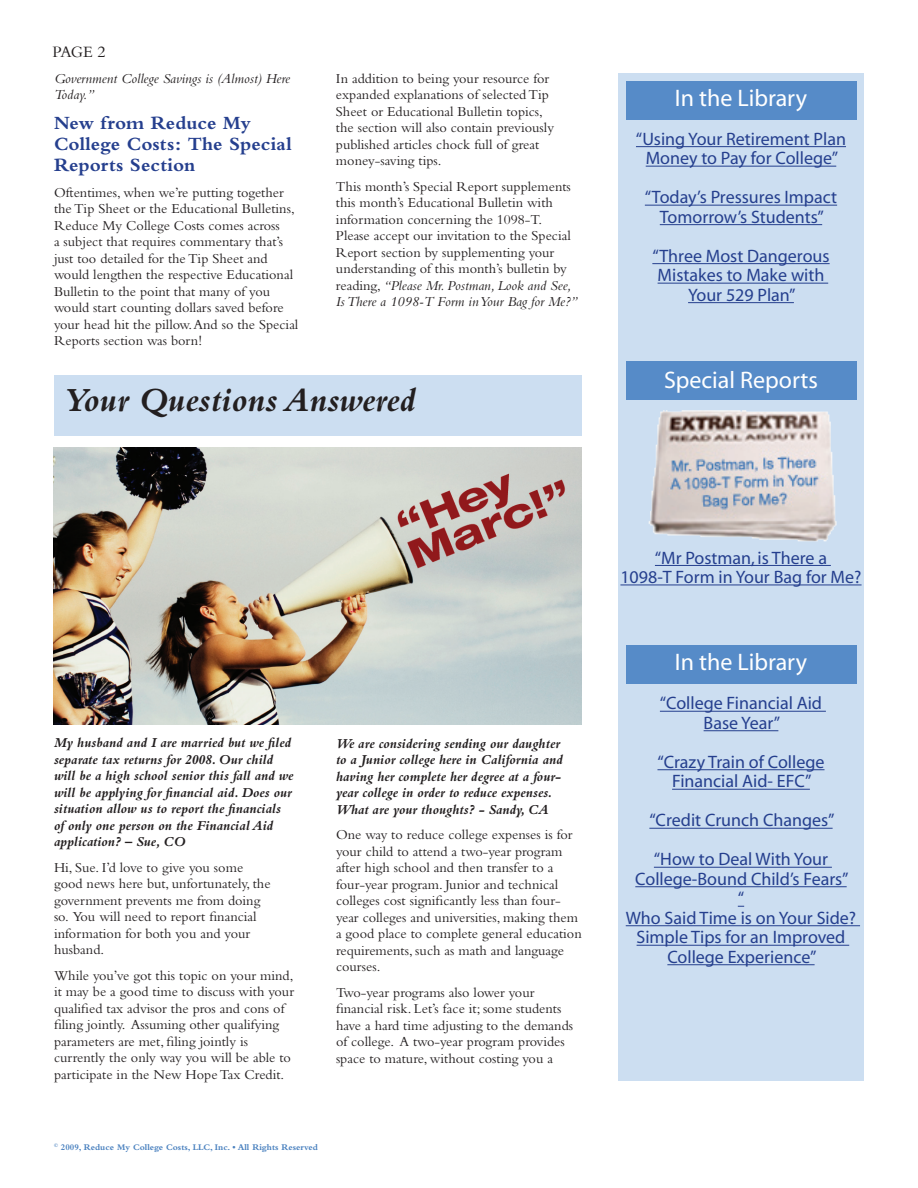
<style>
.page{position:relative;width:918px;height:1188px;background:#fff}
.page>*{position:absolute;margin:0;border:0;box-sizing:border-box;transform-origin:0 0}
.t1{font:italic 700 35.25px "Bembo";color:#231f20}
.t2{font:24px "Myriad";color:#fff}
.t3{font:700 19.5px/21px "Bembo";letter-spacing:.005em;color:#253f8e}
.t4{font:18px/19.5px "Myriad";color:#253f8e;text-align:center}
.t5{font:16.5px "Bembo";color:#231f20}
.t6{font:14.25px/16.5px "Bembo";color:#231f20}
.t7{font:italic 700 14.25px/16.5px "Bembo";color:#231f20}
.t8{font:italic 14.25px/16.5px "Bembo";color:#231f20}
.t9{font:700 9px "Bembo";color:#4a81bf}
.s1{font-style:italic}
</style>
<div class="page">
<div style="left:618px;top:74px;width:246px;height:1008px;background:#ccdef1"></div>
<div style="left:54px;top:375px;width:528px;height:61px;background:#ccdef1"></div>
<img style="left:53px;top:448px;width:529px;height:276px">
<div style="left:626px;top:81px;width:230px;height:38px;background:#568bc8"></div>
<div style="left:626px;top:646px;width:230px;height:38px;background:#568bc8"></div>
<div style="left:626px;top:362px;width:230px;height:38px;background:#568bc8"></div>
<hr style="left:636px;top:146px;width:210px;height:1px;background:#253f8e">
<hr style="left:646px;top:166px;width:190px;height:1px;background:#253f8e">
<hr style="left:645px;top:205px;width:192px;height:1px;background:#253f8e">
<hr style="left:660px;top:224px;width:162px;height:1px;background:#253f8e">
<hr style="left:652px;top:263px;width:178px;height:1px;background:#253f8e">
<hr style="left:658px;top:283px;width:170px;height:1px;background:#253f8e">
<hr style="left:688px;top:302px;width:106px;height:1px;background:#253f8e">
<hr style="left:655px;top:565px;width:176px;height:1px;background:#253f8e">
<hr style="left:620px;top:584px;width:242px;height:1px;background:#253f8e">
<hr style="left:660px;top:711px;width:166px;height:1px;background:#253f8e">
<hr style="left:704px;top:730px;width:74px;height:1px;background:#253f8e">
<hr style="left:657px;top:769px;width:168px;height:1px;background:#253f8e">
<hr style="left:672px;top:789px;width:138px;height:1px;background:#253f8e">
<hr style="left:649px;top:828px;width:184px;height:1px;background:#253f8e">
<hr style="left:654px;top:867px;width:178px;height:1px;background:#253f8e">
<hr style="left:635px;top:886px;width:212px;height:1px;background:#253f8e">
<hr style="left:626px;top:925px;width:234px;height:1px;background:#253f8e">
<hr style="left:637px;top:945px;width:212px;height:1px;background:#253f8e">
<hr style="left:667px;top:964px;width:148px;height:1px;background:#253f8e">
<img style="left:648px;top:410px;width:189px;height:132px">
<p class="t5" style="left:52px;top:42px;width:20px">Page</p>
<p class="t5" style="left:98px;top:42px;width:10px">2</p>
<p class="t8" style="left:54px;top:70px;width:238px">Government College Savings is (Almost) Here<br>Today.”</p>
<h3 class="t3" style="left:54px;top:113px;width:239px">New from Reduce My<br>College Costs: The Special<br>Reports Section</h3>
<p class="t6" style="left:54px;top:184px;width:246px">Oftentimes, when we’re putting together the Tip Sheet or the Educational Bulletins, Reduce My College Costs comes across<br>a subject that requires commentary that’s just too detailed for the Tip Sheet and would lengthen the respective Educational Bulletin to the point that many of you would start counting dollars saved before your head hit the pillow. And so the Special Reports section was born!</p>
<p class="t6" style="left:336px;top:70px;width:220px">In addition to being your resource for expanded explanations of selected Tip Sheet or Educational Bulletin topics, the section will also contain previously published articles chock full of great money-saving tips.</p>
<p class="t6" style="left:336px;top:178px;width:243px">This month’s Special Report supplements this month’s Educational Bulletin with information concerning the 1098-T.<br>Please accept our invitation to the Special Report section by supplementing your understanding of this month’s bulletin by reading, <span class="s1">“Please Mr. Postman, Look and See, Is There a 1098-T Form in Your Bag for Me?”</span></p>
<h1 class="t1" style="left:64px;top:380px;width:353px">Your Questions Answered</h1>
<h2 class="t2" style="left:675px;top:86px;width:134px">In the Library</h2>
<p class="t4" style="left:636px;top:130px;width:212px">“Using Your Retirement Plan<br>Money to Pay for College”</p>
<p class="t4" style="left:645px;top:188px;width:194px">“Today’s Pressures Impact<br>Tomorrow’s Students”</p>
<p class="t4" style="left:652px;top:247px;width:179px">“Three Most Dangerous<br>Mistakes to Make with<br>Your 529 Plan”</p>
<h2 class="t2" style="left:664px;top:368px;width:155px">Special Reports</h2>
<p class="t7" style="left:54px;top:735px;width:241px">My husband and I are married but we filed separate tax returns for 2008. Our child will be a high school senior this fall and we will be applying for financial aid. Does our situation allow us to report the financials of only one person on the Financial Aid application? – Sue, CO</p>
<p class="t6" style="left:54px;top:859px;width:218px">Hi, Sue. I’d love to give you some good news here but, unfortunately, the government prevents me from doing so. You will need to report financial information for both you and your husband.</p>
<p class="t6" style="left:54px;top:967px;width:242px">While you’ve got this topic on your mind, it may be a good time to discuss with your qualified tax advisor the pros and cons of filing jointly. Assuming other qualifying parameters are met, filing jointly is currently the only way you will be able to participate in the New Hope Tax Credit.</p>
<p class="t7" style="left:336px;top:735px;width:228px">We are considering sending our daughter to a Junior college here in California and having her complete her degree at a four&shy;year college in order to reduce expenses.<br>What are your thoughts? - Sandy, CA</p>
<p class="t6" style="left:336px;top:826px;width:247px">One way to reduce college expenses is for your child to attend a two-year program after high school and then transfer to a four-year program. Junior and technical colleges cost significantly less than four&shy;year colleges and universities, making them a good place to complete general education requirements, such as math and language courses.</p>
<p class="t6" style="left:336px;top:984px;width:239px">Two-year programs also lower your financial risk. Let’s face it; some students have a hard time adjusting to the demands of college. A two-year program provides space to mature, without costing you a</p>
<p class="t9" style="left:54px;top:1142px;width:266px"><sup>©</sup> 2009, Reduce My College Costs, LLC, Inc. • All Rights Reserved</p>
<p class="t4" style="left:620px;top:549px;width:243px">“Mr Postman, is There a<br>1098-T Form in Your Bag for Me?</p>
<h2 class="t2" style="left:675px;top:651px;width:134px">In the Library</h2>
<p class="t4" style="left:660px;top:694px;width:164px">“College Financial Aid<br>Base Year”</p>
<p class="t4" style="left:657px;top:753px;width:169px">“Crazy Train of College<br>Financial Aid- EFC”</p>
<p class="t4" style="left:649px;top:802px;width:187px;line-height:39px;text-align:left">“Credit Crunch Changes” “How to Deal With Your</p>
<p class="t4" style="left:626px;top:870px;width:232px">College-Bound Child’s Fears”<br>“<br>Who Said Time is on Your Side?<br>Simple Tips for an Improved<br>College Experience”</p>
</div>
